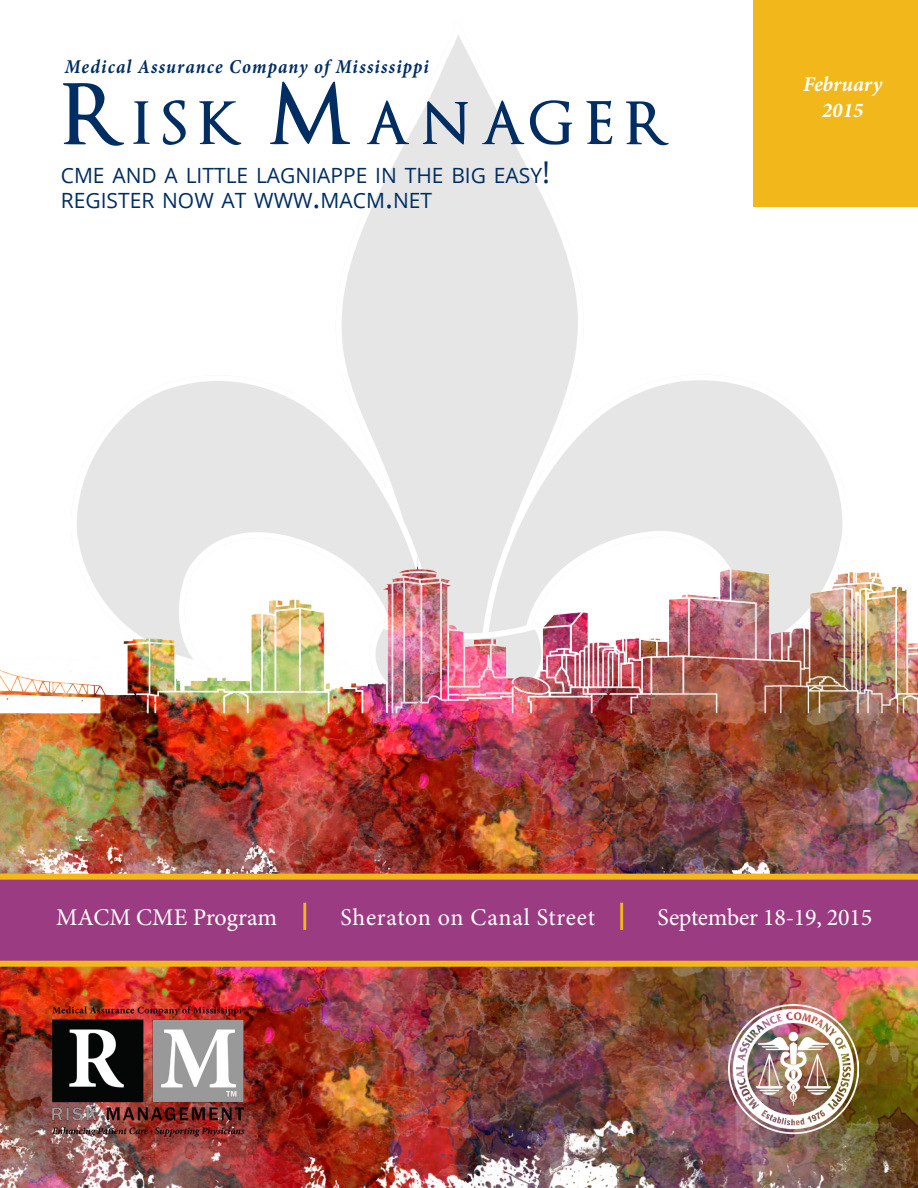
<style>
.page{position:relative;width:918px;height:1188px;background:#fff}
.page>*{position:absolute;margin:0;border:0;box-sizing:border-box;transform-origin:0 0}
.t1{font:600 82.5px "Optimus Princeps";color:#002d62}
.t2{font:600 57.75px "Optimus Princeps";letter-spacing:.185em;color:#002d62}
.t3{font:24px "Minion Pro";color:#fff}
.t4{font:24px "Minion Pro";letter-spacing:.025em;color:#fff}
.t5{font:21px/24.8px "Open Sans";color:#002d62}
.t6{font:italic 700 21px "Minion Pro";color:#fff}
.t7{font:italic 700 19.65px "Minion Pro";letter-spacing:.065em;color:#002d62;scale:.92 1}
.s1{font-size:82.5px}
.s2{font-size:30px}
</style>
<div class="page">
<img style="left:342px;top:21px;width:506px;height:319px">
<img style="left:0;top:340px;width:918px;height:534px">
<img style="left:0;top:967px;width:918px;height:221px">
<img style="left:729px;top:1004px;width:130px;height:130px">
<img style="left:45px;top:1004px;width:208px;height:138px">
<div style="left:754px;top:0;width:164px;height:206px;background:#f2b71b"></div>
<svg style="left:0;top:874px;width:918px;height:93px;background:#a64b74"></svg>
<hr style="left:303px;top:903px;width:3px;height:27px;background:#f2b71b">
<hr style="left:620px;top:903px;width:3px;height:27px;background:#f2b71b">
<p class="t7" style="left:65px;top:53px;width:397px">Medical Assurance Company of Mississippi</p>
<h1 class="t1" style="left:61px;top:71px;width:63px">R</h1>
<h2 class="t2" style="left:133px;top:93px;width:536px">ISK <span class="s1">M</span>ANAGER</h2>
<p class="t5" style="left:61px;top:163px;width:491px">CME AND A LITTLE LAGNIAPPE IN THE BIG EASY<span class="s2">!<br></span>REGISTER NOW AT WWW<span class="s2">.</span>MACM<span class="s2">.</span>NET</p>
<p class="t6" style="left:803px;top:70px;width:81px">February</p>
<p class="t6" style="left:822px;top:95px;width:43px">2015</p>
<p class="t3" style="left:56px;top:902px;width:222px">MACM CME Program</p>
<p class="t4" style="left:341px;top:902px;width:256px">Sheraton on Canal Street</p>
<p class="t3" style="left:658px;top:902px;width:216px">September 18-19, 2015</p>
</div>
